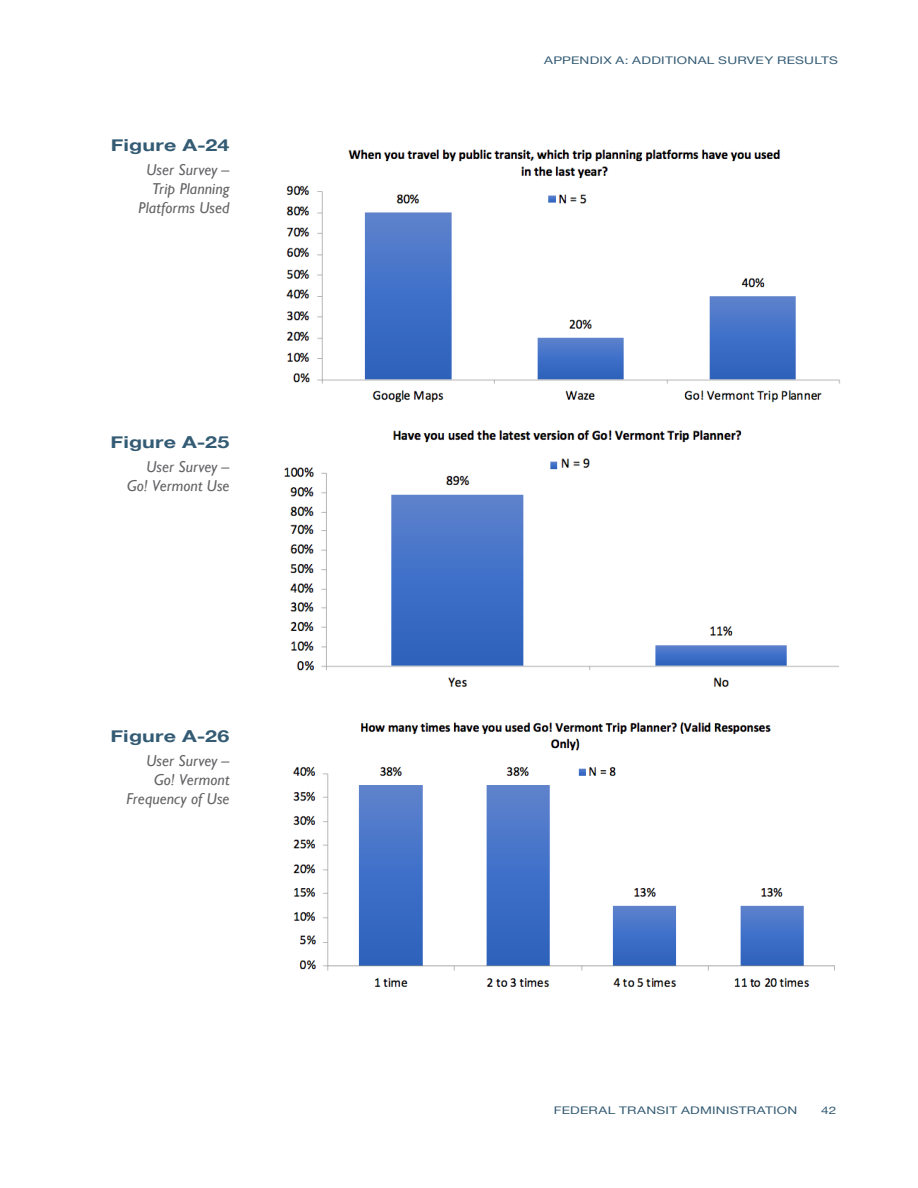
<style>
.page{position:relative;width:918px;height:1188px;background:#fff}
.page>*{position:absolute;margin:0;border:0;box-sizing:border-box;transform-origin:0 0}
.H3{font:700 16.5px "Helvetica Neue";letter-spacing:.01em;color:#345b74;scale:1.3 1}
.Figure_Table_head{font:700 16.5px "Helvetica Neue";letter-spacing:.01em;color:#345b74;scale:1.3 1}
.H3-2{font:italic 15.75px/18.9px "Gill Sans";letter-spacing:.005em;color:#636366;text-align:right}
.FIGURES_following{font:italic 15.75px/18.9px "Gill Sans";letter-spacing:.005em;color:#636366;text-align:right}
.t1{font:10.5px "Helvetica Neue";letter-spacing:.02em;color:#345b74;scale:1.3 1}
</style>
<div class="page">
<img style="left:286px;top:149px;width:554px;height:254px">
<img style="left:284px;top:430px;width:554px;height:257px">
<img style="left:293px;top:722px;width:542px;height:265px">
<p class="H3" style="left:111px;top:132px;width:93px">Figure A-24</p>
<p class="H3-2" style="left:139px;top:161px;width:92px">User Survey –<br>Trip Planning<br>Platforms Used</p>
<p class="H3" style="left:111px;top:429px;width:93px">Figure A-25</p>
<p class="H3-2" style="left:127px;top:457px;width:104px">User Survey –<br>Go! Vermont Use</p>
<h4 class="Figure_Table_head" style="left:111px;top:723px;width:93px">Figure A-26</h4>
<p class="FIGURES_following" style="left:126px;top:752px;width:105px">User Survey –<br>Go! Vermont<br>Frequency of Use</p>
<p class="t1" style="left:544px;top:52px;width:228px">APPENDIX A: ADDITIONAL SURVEY RESULTS</p>
<p class="t1" style="left:554px;top:1103px;width:189px">FEDERAL TRANSIT ADMINISTRATION</p>
<p class="t1" style="left:821px;top:1103px;width:13px">42</p>
</div>
